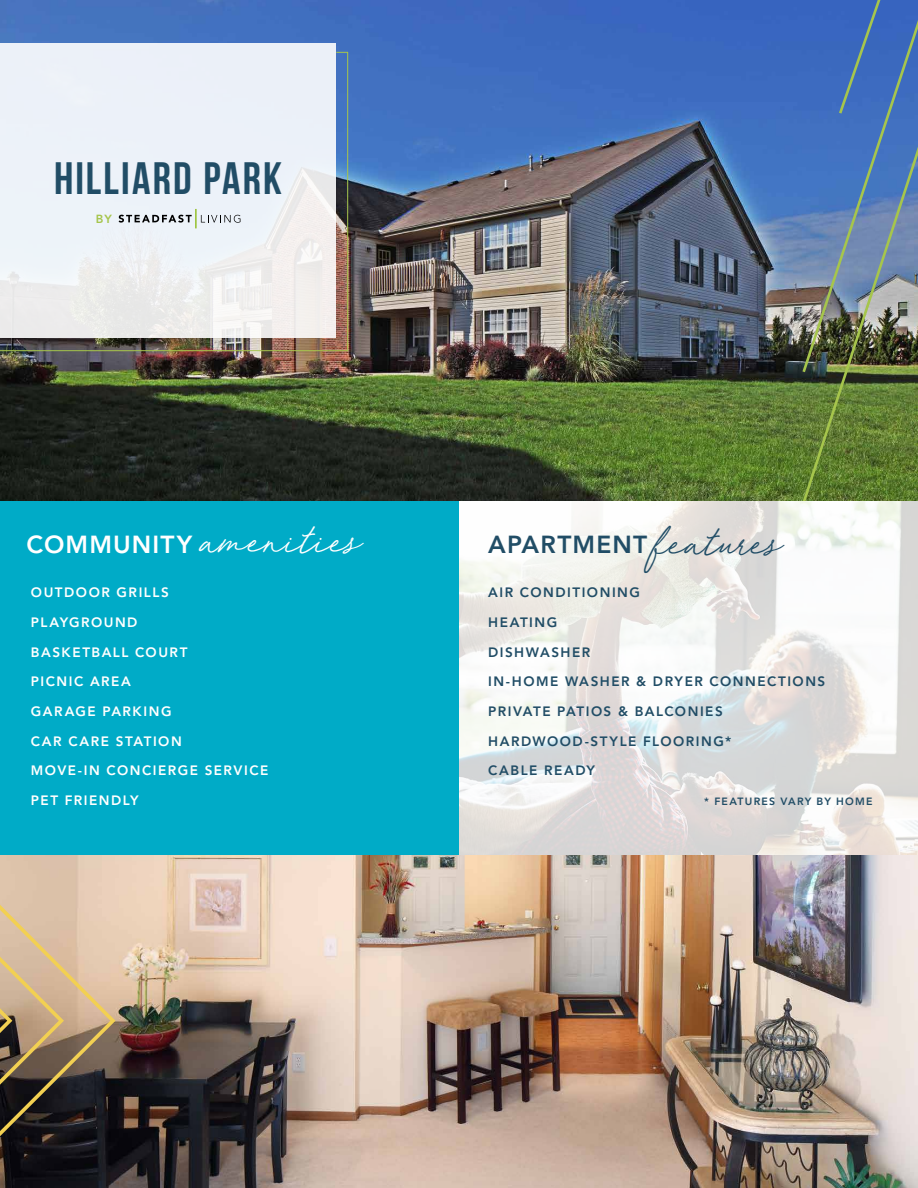
<style>
.page{position:relative;width:918px;height:1188px;background:#fff}
.page>*{position:absolute;margin:0;border:0;box-sizing:border-box;transform-origin:0 0}
.t1{font:700 45.45px "Bebas Neue";letter-spacing:.05em;color:#214d66}
.t2{font:800 24.45px "Avenir LT Std";letter-spacing:.045em;color:#fff}
.t3{font:800 24.45px "Avenir LT Std";letter-spacing:.045em;color:#214d66}
.t4{font:800 13.5px/29.7px "Avenir LT Std";letter-spacing:.11em;color:#214d66}
.t5{font:800 13.5px/29.7px "Avenir LT Std";letter-spacing:.11em;color:#fff}
.t6{font:800 11.7px "Avenir LT Std";color:#a6c54c}
.t7{font:800 10.5px "Avenir LT Std";letter-spacing:.12em;color:#214d66}
.s1{font-family:"Red Vevet";font-weight:400;font-size:37.95px}
</style>
<div class="page">
<img style="left:0;top:0;width:800px;height:501px">
<img style="left:0;top:854px;width:918px;height:334px">
<img style="left:0;top:51px;width:349px;height:301px">
<div style="left:0;top:43px;width:336px;height:294px;background:linear-gradient(to right,#ecf1f7,#eff0f4)"></div>
<div style="left:0;top:501px;width:459px;height:353px;background:#00abc7"></div>
<img style="left:800px;top:0;width:118px;height:501px">
<svg style="left:0;top:905px;width:116px;height:231px;background:#96826b"></svg>
<svg style="left:119px;top:209px;width:121px;height:19px;background:#cdd3d7"></svg>
<img style="left:459px;top:501px;width:459px;height:353px">
<h1 class="t1" style="left:54px;top:153px;width:229px">HILLIARD PARK</h1>
<p class="t6" style="left:96px;top:212px;width:18px">BY</p>
<h2 class="t2" style="left:27px;top:530px;width:336px">COMMUNITY <span class="s1">amenities</span></h2>
<p class="t5" style="left:31px;top:578px;width:139px">OUTDOOR GRILLS<br>PLAYGROUND</p>
<p class="t5" style="left:31px;top:637px;width:158px">BASKETBALL COURT<br>PICNIC AREA</p>
<p class="t5" style="left:31px;top:697px;width:239px">GARAGE PARKING<br>CAR CARE STATION<br>MOVE-IN CONCIERGE SERVICE</p>
<p class="t5" style="left:31px;top:786px;width:109px">PET FRIENDLY</p>
<h2 class="t3" style="left:488px;top:530px;width:295px">APARTMENT <span class="s1">features</span></h2>
<p class="t4" style="left:488px;top:578px;width:153px">AIR CONDITIONING<br>HEATING</p>
<p class="t4" style="left:488px;top:637px;width:339px">DISHWASHER<br>IN-HOME WASHER &amp; DRYER CONNECTIONS</p>
<p class="t4" style="left:488px;top:697px;width:245px">PRIVATE PATIOS &amp; BALCONIES<br>HARDWOOD-STYLE FLOORING*<br>CABLE READY</p>
<p class="t7" style="left:704px;top:795px;width:170px">* FEATURES VARY BY HOME</p>
</div>
